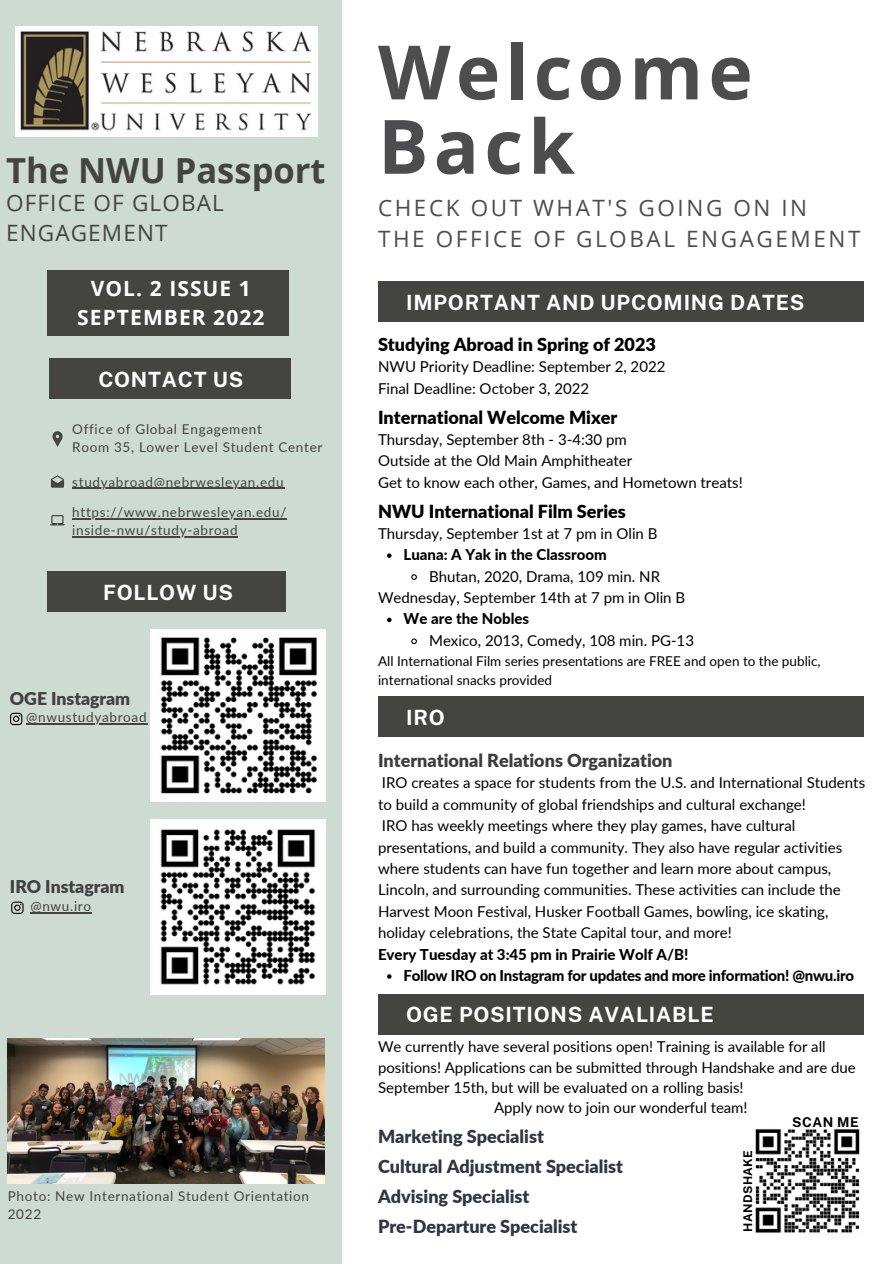
<style>
.page{position:relative;width:894px;height:1264px;background:#fff}
.page>*{position:absolute;margin:0;border:0;box-sizing:border-box;transform-origin:0 0}
.t1{font:700 75px/74.2px "Open Sans";letter-spacing:.07em;color:#4d4d4f}
.t2{font:700 34.5px "Open Sans";color:#444440}
.t3{font:22.5px/30.5px "Open Sans";letter-spacing:.115em;color:#4d4d4f}
.t4{font:22.5px/30.5px "Open Sans";letter-spacing:.05em;color:#444440}
.t5{font:700 21px "Public Sans";letter-spacing:.035em;color:#fff}
.t6{font:700 21px/29.2px "Open Sans";letter-spacing:.05em;color:#fff;text-align:center}
.t7{font:900 18px/30.2px "Lato";color:#303642}
.t8{font:900 18px "Lato";color:#000}
.t9{font:900 18px "Lato";color:#3d3d3d}
.t10{font:900 17.7px "Lato";letter-spacing:-.005em;color:#414042}
.t11{font:15px/21.5px "Lato";color:#010101}
.t12{font:800 15px "Lato";color:#010101}
.t13{font:800 15px "Lato";letter-spacing:-.02em;color:#010101}
.t14{font:13.5px/18px "Lato";letter-spacing:.05em;color:#444440}
.t15{font:13.5px/19.2px "Lato";color:#010101}
.t16{font:700 13.5px "Public Sans";letter-spacing:.04em;color:#000}
.t17{font:700 12px "Public Sans";letter-spacing:.035em;color:#000}
</style>
<div class="page">
<div style="left:0;top:0;width:341px;height:1263px;background:#cedbd2"></div>
<div style="left:378px;top:281px;width:485px;height:41px;background:#444440"></div>
<div style="left:378px;top:993px;width:485px;height:41px;background:#444440"></div>
<img style="left:16px;top:27px;width:302px;height:110px">
<div style="left:47px;top:270px;width:241px;height:66px;background:#444440"></div>
<div style="left:378px;top:696px;width:485px;height:41px;background:#444440"></div>
<div style="left:50px;top:358px;width:241px;height:41px;background:#444440"></div>
<div style="left:47px;top:571px;width:238px;height:40px;background:#444440"></div>
<svg style="left:52px;top:431px;width:11px;height:16px"></svg>
<svg style="left:50px;top:515px;width:15px;height:10px"></svg>
<svg style="left:51px;top:475px;width:13px;height:12px"></svg>
<svg style="left:10px;top:712px;width:12px;height:13px"></svg>
<svg style="left:11px;top:901px;width:13px;height:13px"></svg>
<img style="left:151px;top:629px;width:174px;height:172px">
<img style="left:151px;top:819px;width:174px;height:175px">
<img style="left:755px;top:1129px;width:105px;height:104px">
<img style="left:8px;top:1038px;width:316px;height:145px">
<svg style="left:387px;top:974px;width:4px;height:4px"></svg>
<hr style="left:72px;top:518px;width:215px;height:1px;background:#444440">
<hr style="left:72px;top:536px;width:166px;height:1px;background:#444440">
<hr style="left:26px;top:723px;width:121px;height:1px;background:#444440">
<hr style="left:72px;top:488px;width:212px;height:1px;background:#444440">
<hr style="left:30px;top:912px;width:62px;height:1px;background:#444440">
<svg style="left:387px;top:553px;width:4px;height:5px"></svg>
<svg style="left:411px;top:574px;width:6px;height:6px"></svg>
<svg style="left:387px;top:617px;width:4px;height:5px"></svg>
<svg style="left:411px;top:638px;width:6px;height:7px"></svg>
<h2 class="t2" style="left:6px;top:146px;width:321px">The NWU Passport</h2>
<h3 class="t4" style="left:6px;top:187px;width:219px">OFFICE OF GLOBAL<br>ENGAGEMENT</h3>
<h3 class="t6" style="left:77px;top:273px;width:189px">VOL. 2 ISSUE 1<br>SEPTEMBER 2022</h3>
<h3 class="t5" style="left:98px;top:366px;width:146px">CONTACT US</h3>
<p class="t14" style="left:72px;top:420px;width:251px">Office of Global Engagement<br>Room 35, Lower Level Student Center</p>
<p class="t14" style="left:72px;top:472px;width:213px">studyabroad@nebrwesleyan.edu</p>
<p class="t14" style="left:72px;top:503px;width:216px">https://www.nebrwesleyan.edu/ inside-nwu/study-abroad</p>
<h3 class="t5" style="left:103px;top:579px;width:131px">FOLLOW US</h3>
<p class="t10" style="left:10px;top:687px;width:122px">OGE Instagram</p>
<p class="t14" style="left:26px;top:708px;width:122px">@nwustudyabroad</p>
<p class="t10" style="left:10px;top:875px;width:116px">IRO Instagram</p>
<p class="t14" style="left:30px;top:896px;width:62px">@nwu.iro</p>
<p class="t14" style="left:8px;top:1186px;width:303px">Photo: New International Student Orientation<br>2022</p>
<h1 class="t1" style="left:378px;top:33px;width:376px">Welcome<br>Back</h1>
<h3 class="t3" style="left:378px;top:192px;width:484px">CHECK OUT WHAT'S GOING ON IN<br>THE OFFICE OF GLOBAL ENGAGEMENT</h3>
<h3 class="t5" style="left:406px;top:289px;width:400px">IMPORTANT AND UPCOMING DATES</h3>
<p class="t8" style="left:378px;top:333px;width:279px">Studying Abroad in Spring of 2023</p>
<p class="t11" style="left:378px;top:355px;width:289px">NWU Priority Deadline: September 2, 2022<br>Final Deadline: October 3, 2022</p>
<p class="t8" style="left:378px;top:406px;width:241px">International Welcome Mixer</p>
<p class="t11" style="left:378px;top:428px;width:366px">Thursday, September 8th - 3-4:30 pm<br>Outside at the Old Main Amphitheater<br>Get to know each other, Games, and Hometown treats!</p>
<p class="t8" style="left:378px;top:500px;width:249px">NWU International Film Series</p>
<p class="t12" style="left:403px;top:545px;width:205px">Luana: A Yak in the Classroom</p>
<p class="t11" style="left:429px;top:565px;width:232px">Bhutan, 2020, Drama, 109 min. NR</p>
<p class="t12" style="left:403px;top:609px;width:127px">We are the Nobles</p>
<p class="t11" style="left:429px;top:629px;width:266px">Mexico, 2013, Comedy, 108 min. PG-13</p>
<p class="t11" style="left:378px;top:522px;width:281px">Thursday, September 1st at 7 pm in Olin B</p>
<p class="t11" style="left:378px;top:586px;width:308px">Wednesday, September 14th at 7 pm in Olin B</p>
<p class="t15" style="left:378px;top:651px;width:444px">All International Film series presentations are FREE and open to the public, international snacks provided</p>
<h3 class="t5" style="left:406px;top:705px;width:40px">IRO</h3>
<p class="t9" style="left:378px;top:749px;width:296px">International Relations Organization</p>
<p class="t11" style="left:378px;top:771px;width:488px">IRO creates a space for students from the U.S. and International Students to build a community of global friendships and cultural exchange!<br>IRO has weekly meetings where they play games, have cultural presentations, and build a community. They also have regular activities where students can have fun together and learn more about campus, Lincoln, and surrounding communities. These activities can include the Harvest Moon Festival, Husker Football Games, bowling, ice skating, holiday celebrations, the State Capital tour, and more!</p>
<p class="t12" style="left:378px;top:944px;width:312px">Every Tuesday at 3:45 pm in Prairie Wolf A/B!</p>
<p class="t13" style="left:403px;top:966px;width:452px">Follow IRO on Instagram for updates and more information! @nwu.iro</p>
<h3 class="t5" style="left:406px;top:1002px;width:309px">OGE POSITIONS AVALIABLE</h3>
<p class="t11" style="left:378px;top:1035px;width:449px">We currently have several positions open! Training is available for all</p>
<p class="t11" style="left:378px;top:1056px;width:479px">positions! Applications can be submitted through Handshake and are due</p>
<p class="t11" style="left:378px;top:1076px;width:367px">September 15th, but will be evaluated on a rolling basis!</p>
<p class="t11" style="left:494px;top:1096px;width:255px">Apply now to join our wonderful team!</p>
<p class="t16" style="left:792px;top:1113px;width:68px">SCAN ME</p>
<p class="t7" style="left:378px;top:1120px;width:167px">Marketing Specialist</p>
<p class="t7" style="left:378px;top:1150px;width:246px">Cultural Adjustment Specialist<br>Advising Specialist<br>Pre-Departure Specialist</p>
<p class="t17" style="left:740px;top:1231px;width:84px;rotate:-90deg">HANDSHAKE</p>
</div>
